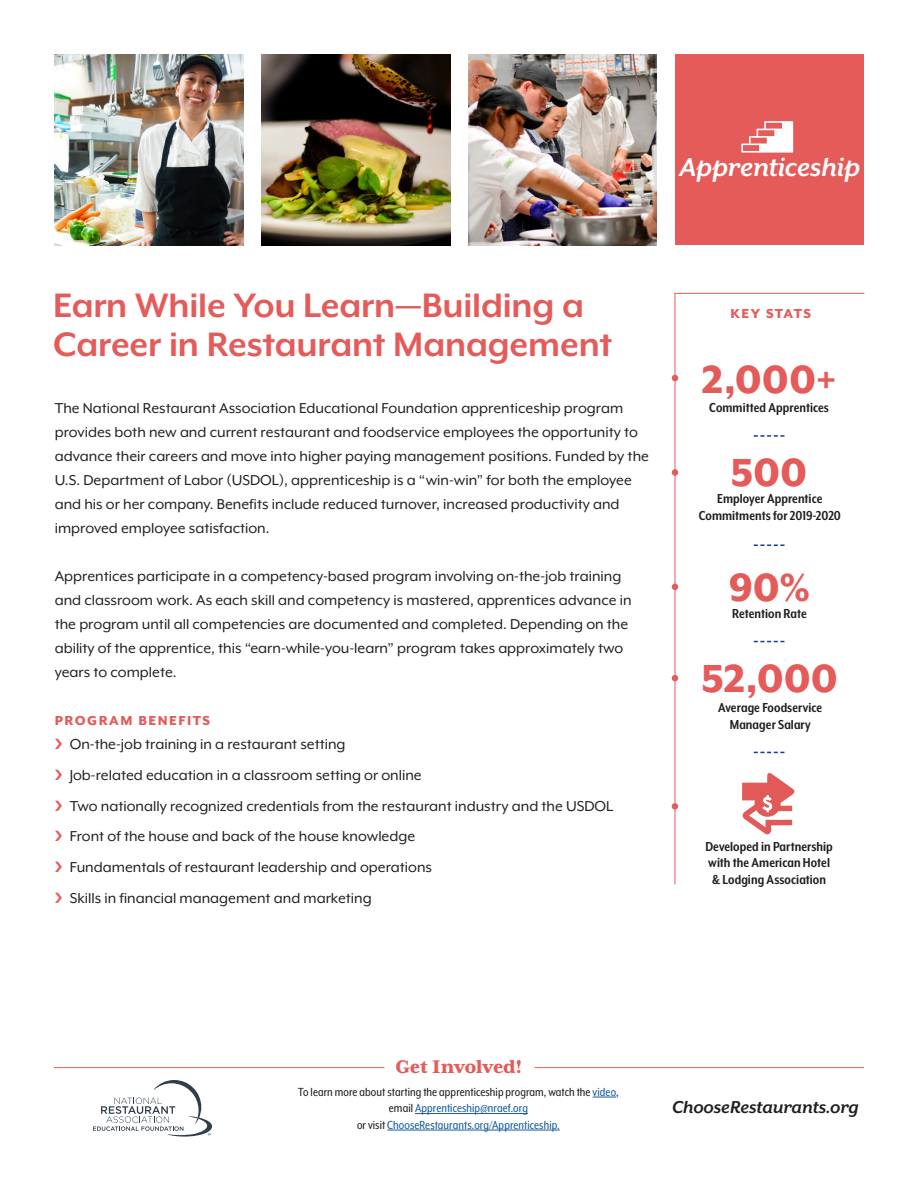
<style>
.page{position:relative;width:918px;height:1188px;background:#fff}
.page>*{position:absolute;margin:0;border:0;box-sizing:border-box;transform-origin:0 0}
.t1{font:800 45px "Mr Eaves XL Mod OT";color:#e45b59}
.t2{font:700 39px/39px "Mr Eaves XL Mod OT";letter-spacing:-.005em;color:#e45b59}
.t3{font:italic 700 29.7px "Mr Eaves XL San OT";letter-spacing:-.01em;color:#fff}
.t4{font:800 21px "Mrs Eaves XL Serif OT";letter-spacing:-.005em;color:#e45b59}
.t5{font:italic 700 19.95px "Mr Eaves XL San OT";letter-spacing:-.01em;color:#231f20}
.Intro{font:16.5px/24px "Mr Eaves XL Mod OT";color:#231f20}
.t6{font:700 15px/16.5px "Mr Eaves XL Mod Nar OT";letter-spacing:.005em;color:#231f20;text-align:center}
.t7{font:800 15px "Mr Eaves XL Mod OT";letter-spacing:.1em;color:#e45b59}
.t8{font:13.5px/16.5px "Mr Eaves XL Mod Nar OT";letter-spacing:.005em;color:#231f20;text-align:center}
.s1{color:#175d9e}
</style>
<div class="page">
<svg style="left:593px;top:1097px;width:23px;height:1px"></svg>
<hr style="left:415px;top:1113px;width:113px;height:1px;background:#175d9e">
<hr style="left:387px;top:1130px;width:173px;height:1px;background:#175d9e">
<hr style="left:535px;top:1067px;width:329px;height:1px;background:#e45b59">
<svg style="left:93px;top:1080px;width:119px;height:57px"></svg>
<hr style="left:54px;top:1067px;width:330px;height:1px;background:#e45b59">
<div style="left:675px;top:54px;width:189px;height:191px;background:#e45b59"></div>
<svg style="left:741px;top:121px;width:52px;height:32px"></svg>
<svg style="left:754px;top:435px;width:31px;height:2px"></svg>
<svg style="left:754px;top:544px;width:31px;height:2px"></svg>
<svg style="left:754px;top:641px;width:31px;height:1px"></svg>
<svg style="left:754px;top:752px;width:31px;height:1px"></svg>
<img style="left:55px;top:54px;width:189px;height:192px">
<img style="left:261px;top:54px;width:189px;height:192px">
<img style="left:468px;top:54px;width:189px;height:192px">
<hr style="left:675px;top:293px;width:189px;height:1px;background:#e45b59">
<hr style="left:675px;top:293px;width:1px;height:592px;background:#e45b59">
<svg style="left:672px;top:375px;width:6px;height:6px"></svg>
<svg style="left:672px;top:469px;width:6px;height:7px"></svg>
<svg style="left:672px;top:584px;width:6px;height:6px"></svg>
<svg style="left:672px;top:675px;width:6px;height:6px"></svg>
<svg style="left:672px;top:803px;width:6px;height:7px"></svg>
<svg style="left:742px;top:773px;width:52px;height:61px"></svg>
<p class="t3" style="left:679px;top:152px;width:182px">Apprenticeship</p>
<p class="t2" style="left:53px;top:286px;width:560px">Earn While You Learn—Building a<br>Career in Restaurant Management</p>
<p class="Intro" style="left:55px;top:396px;width:596px">The National Restaurant Association Educational Foundation apprenticeship program provides both new and current restaurant and foodservice employees the opportunity to advance their careers and move into higher paying management positions. Funded by the U.S. Department of Labor (USDOL), apprenticeship is a “win-win” for both the employee and his or her company. Benefits include reduced turnover, increased productivity and improved employee satisfaction.</p>
<p class="Intro" style="left:55px;top:564px;width:578px">Apprentices participate in a competency-based program involving on-the-job training and classroom work. As each skill and competency is mastered, apprentices advance in</p>
<p class="Intro" style="left:55px;top:612px;width:575px">the program until all competencies are documented and completed. Depending on the ability of the apprentice, this “earn-while-you-learn” program takes approximately two years to complete.</p>
<p class="t7" style="left:55px;top:713px;width:157px">PROGRAM BENEFITS</p>
<p class="Intro" style="left:70px;top:732px;width:277px">On-the-job training in a restaurant setting</p>
<p class="Intro" style="left:70px;top:763px;width:353px">Job-related education in a classroom setting or online</p>
<p class="Intro" style="left:70px;top:794px;width:545px">Two nationally recognized credentials from the restaurant industry and the USDOL</p>
<p class="Intro" style="left:70px;top:824px;width:347px">Front of the house and back of the house knowledge</p>
<p class="Intro" style="left:70px;top:855px;width:364px">Fundamentals of restaurant leadership and operations</p>
<p class="Intro" style="left:70px;top:886px;width:303px">Skills in financial management and marketing</p>
<p class="t7" style="left:731px;top:306px;width:82px">KEY STATS</p>
<p class="t1" style="left:702px;top:357px;width:136px">2,000+</p>
<p class="t6" style="left:709px;top:399px;width:121px">Committed Apprentices</p>
<p class="t1" style="left:731px;top:450px;width:78px">500</p>
<p class="t6" style="left:699px;top:491px;width:144px">Employer Apprentice<br>Commitments for 2019-2020</p>
<p class="t1" style="left:728px;top:565px;width:84px">90%</p>
<p class="t6" style="left:732px;top:605px;width:76px">Retention Rate</p>
<p class="t1" style="left:701px;top:656px;width:138px">52,000</p>
<p class="t6" style="left:718px;top:700px;width:106px">Average Foodservice<br>Manager Salary</p>
<p class="t6" style="left:705px;top:838px;width:129px;text-align:left">Developed in Partnership with the American Hotel &amp; Lodging Association</p>
<p class="t4" style="left:395px;top:1056px;width:129px">Get Involved!</p>
<p class="t8" style="left:298px;top:1083px;width:322px">To learn more about starting the apprenticeship program, watch the <span class="s1">video</span>, email <span class="s1">Apprenticeship@nraef.org<br></span>or visit <span class="s1">ChooseRestaurants.org/Apprenticeship.</span></p>
<p class="t5" style="left:672px;top:1097px;width:188px">ChooseRestaurants.org</p>
</div>
